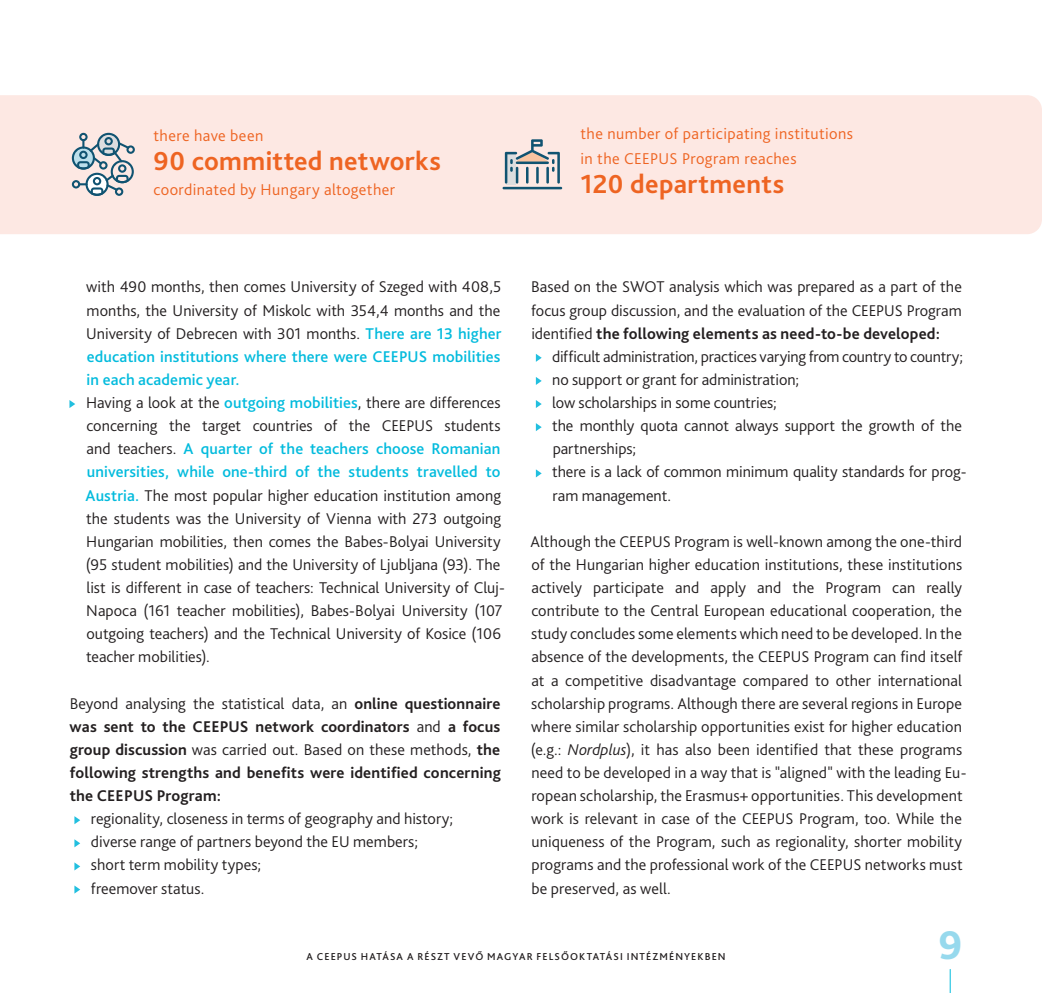
<style>
.page{position:relative;width:1042px;height:993px;background:#fff}
.page>*{position:absolute;margin:0;border:0;box-sizing:border-box;transform-origin:0 0}
.t1{font:800 42px "Bliss Pro";color:#97d9ed}
.t2{font:700 27.3px "Bliss Pro";letter-spacing:.015em;color:#ee6422}
.t3{font:300 16.45px/24.5px "Bliss Pro";letter-spacing:.025em;color:#ee6422}
.t4{font:300 16.28px/23.1px "Bliss Pro";letter-spacing:.005em;color:#231f20}
.t5{font:700 16.28px/23.1px "Bliss Pro";letter-spacing:.01em;color:#231f20;text-align:justify}
.t6{font:500 10.5px "Bliss Pro";letter-spacing:.1em;color:#231f20}
.s1{font-weight:500;color:#03bbdd}
.s2{font-weight:300}
.s3{font-weight:700}
.s4{font-style:italic}
</style>
<div class="page">
<svg style="left:950px;top:969px;width:1px;height:23px"></svg>
<svg style="left:69px;top:400px;width:6px;height:8px"></svg>
<svg style="left:74px;top:816px;width:6px;height:8px"></svg>
<svg style="left:74px;top:839px;width:6px;height:8px"></svg>
<svg style="left:74px;top:862px;width:6px;height:8px"></svg>
<svg style="left:74px;top:885px;width:6px;height:8px"></svg>
<svg style="left:536px;top:354px;width:6px;height:8px"></svg>
<svg style="left:536px;top:377px;width:6px;height:8px"></svg>
<svg style="left:536px;top:400px;width:6px;height:8px"></svg>
<svg style="left:536px;top:423px;width:6px;height:8px"></svg>
<svg style="left:536px;top:469px;width:6px;height:8px"></svg>
<div style="left:0;top:95px;width:1042px;height:139px;background:#fde8e3"></div>
<svg style="left:72px;top:133px;width:63px;height:63px;background:#b0bbc2"></svg>
<svg style="left:502px;top:139px;width:60px;height:50px;background:#bbbdc0"></svg>
<p class="t3" style="left:153px;top:122px;width:111px">there have been</p>
<h2 class="t2" style="left:153px;top:144px;width:289px">90 committed networks</h2>
<p class="t3" style="left:153px;top:176px;width:243px">coordinated by Hungary altogether</p>
<p class="t3" style="left:580px;top:121px;width:274px">the number of participating institutions in the CEEPUS Program reaches</p>
<h2 class="t2" style="left:580px;top:167px;width:205px">120 departments</h2>
<p class="t4" style="left:85px;top:275px;width:421px">with 490 months, then comes University of Szeged with 408,5 months, the University of Miskolc with 354,4 months and the University of Debrecen with 301 months. <span class="s1">There are 13 higher education institutions where there were CEEPUS mobilities in each academic year.<br></span>Having a look at the <span class="s1">outgoing mobilities</span>, there are differences concerning the target countries of the CEEPUS students and teachers. <span class="s1">A quarter of the teachers choose Romanian universities, while one-third of the students travelled to Austria.</span> The most popular higher education institution among the students was the University of Vienna with 273 outgoing Hungarian mobilities, then comes the Babes-Bolyai University (95 student mobilities) and the University of Ljubljana (93). The list is different in case of teachers: Technical University of Cluj-Napoca (161 teacher mobilities), Babes-Bolyai University (107 outgoing teachers) and the Technical University of Kosice (106 teacher mobilities).</p>
<p class="t5" style="left:70px;top:691px;width:433px"><span class="s2">Beyond analysing the statistical data, an</span> online questionnaire was sent to the CEEPUS network coordinators <span class="s2">and</span> a focus group discussion <span class="s2">was carried out. Based on these methods,</span> the following strengths and benefits were identified concerning the CEEPUS Program:</p>
<p class="t4" style="left:91px;top:806px;width:364px">regionality, closeness in terms of geography and history; diverse range of partners beyond the EU members; short term mobility types;<br>freemover status.</p>
<p class="t4" style="left:531px;top:275px;width:432px;text-align:justify">Based on the SWOT analysis which was prepared as a part of the focus group discussion, and the evaluation of the CEEPUS Program identified <span class="s3">the following elements as need-to-be developed:</span></p>
<p class="t4" style="left:552px;top:344px;width:416px">difficult administration, practices varying from country to country; no support or grant for administration;<br>low scholarships in some countries;<br>the monthly quota cannot always support the growth of the partnerships;<br>there is a lack of common minimum quality standards for prog&shy;ram management.</p>
<p class="t4" style="left:530px;top:529px;width:437px">Although the CEEPUS Program is well-known among the one-third of the Hungarian higher education institutions, these institutions actively participate and apply and the Program can really contribute to the Central European educational cooperation, the study concludes some elements which need to be developed. In the absence of the developments, the CEEPUS Program can find itself at a competitive disadvantage compared to other international scholarship programs. Although there are several regions in Europe where similar scholarship opportunities exist for higher education (e.g.: <span class="s4">Nordplus</span>), it has also been identified that these programs need to be developed in a way that is "aligned" with the leading Eu&shy;ropean scholarship, the Erasmus+ opportunities. This development work is relevant in case of the CEEPUS Program, too. While the uniqueness of the Program, such as regionality, shorter mobility programs and the professional work of the CEEPUS networks must be preserved, as well.</p>
<p class="t6" style="left:306px;top:950px;width:421px">A CEEPUS HATÁSA A RÉSZT VEVŐ MAGYAR FELSŐOKTATÁSI INTÉZMÉNYEKBEN</p>
<h1 class="t1" style="left:938px;top:919px;width:25px">9</h1>
</div>
